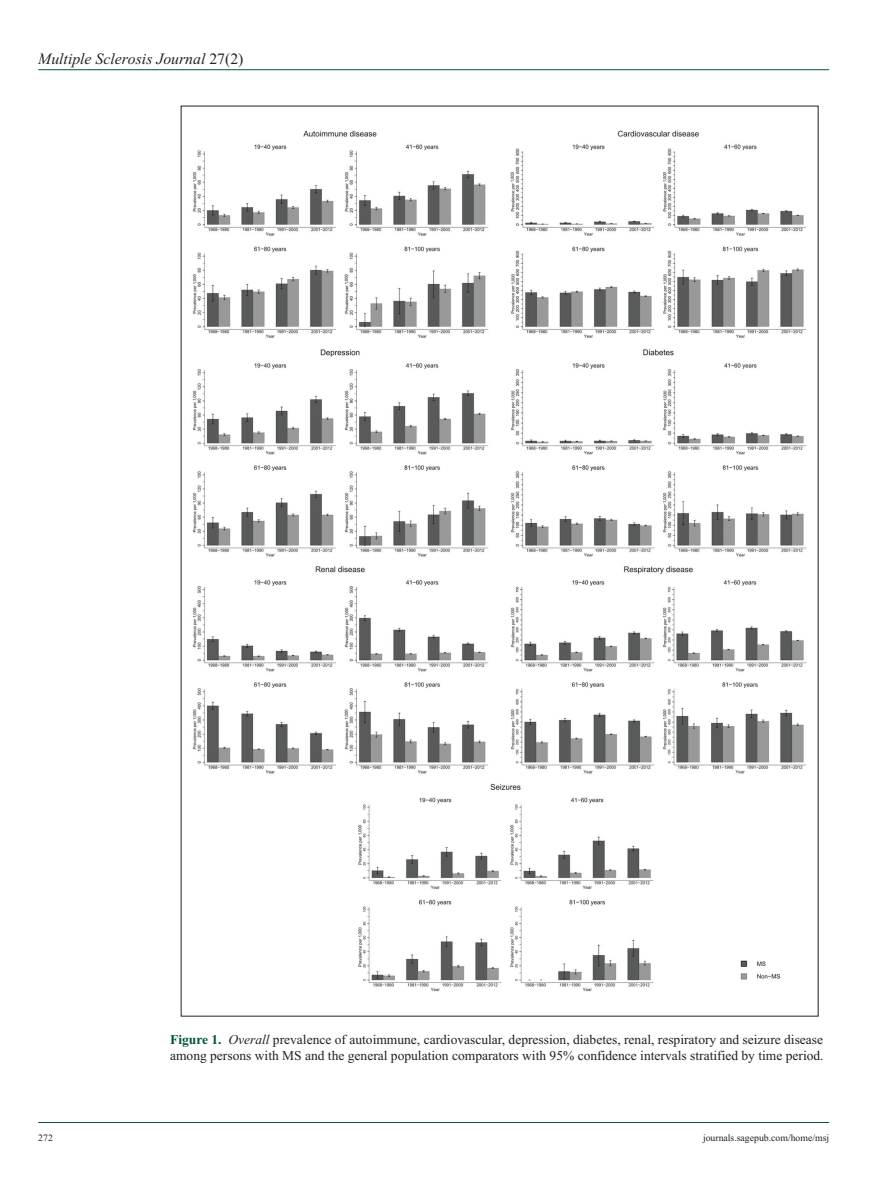
<style>
.page{position:relative;width:893px;height:1191px;background:#fff}
.page>*{position:absolute;margin:0;border:0;box-sizing:border-box;transform-origin:0 0}
.t1{font:italic 15.75px "Times New Roman";color:#231f20}
.t2{font:13.5px/15.8px "Times New Roman";color:#231f20}
.t3{font:9.75px "Times New Roman";color:#231f20}
.s1{font-style:normal}
.s2{font-weight:700;color:#015436}
.s3{font-style:italic}
</style>
<div class="page">
<hr style="left:38px;top:69px;width:791px;height:1px;background:#015436">
<hr style="left:38px;top:1122px;width:791px;height:1px;background:#015436">
<img style="left:192px;top:130px;width:615px;height:862px">
<p class="t1" style="left:38px;top:50px;width:207px">Multiple Sclerosis Journal <span class="s1">27(2)</span></p>
<p class="t2" style="left:170px;top:1031px;width:655px"><span class="s2">Figure 1.</span> <span class="s3">Overall</span> prevalence of autoimmune, cardiovascular, depression, diabetes, renal, respiratory and seizure disease among persons with MS and the general population comparators with 95% confidence intervals stratified by time period.</p>
<p class="t3" style="left:38px;top:1132px;width:16px">272</p>
<p class="t3" style="left:703px;top:1132px;width:128px">journals.sagepub.com/home/msj</p>
</div>
